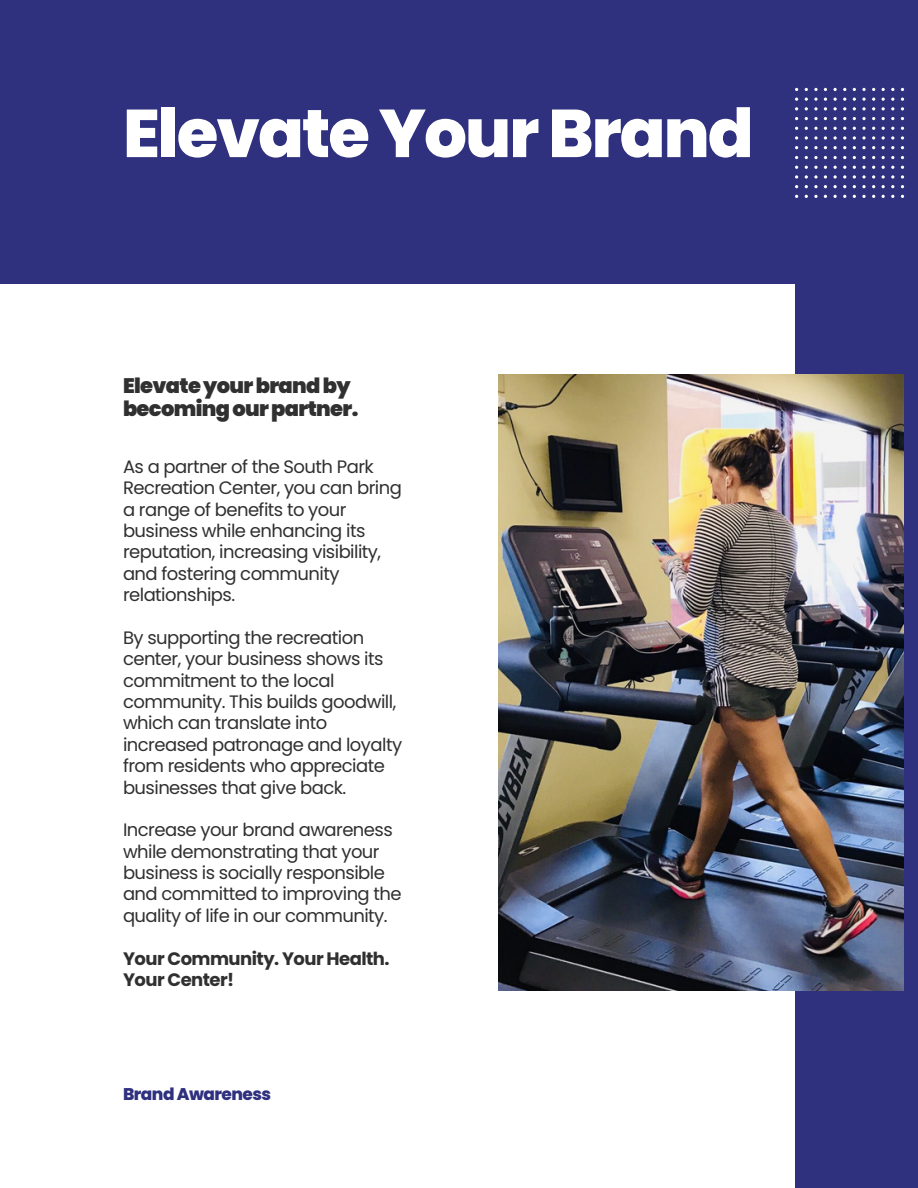
<style>
.page{position:relative;width:918px;height:1188px;background:#fff}
.page>*{position:absolute;margin:0;border:0;box-sizing:border-box;transform-origin:0 0}
.t1{font:800 67.5px "Poppins";letter-spacing:-.03em;color:#fff}
.t2{font:900 21px/22.5px "Poppins";letter-spacing:-.03em;color:#303030}
.t3{font:18px/21.3px "Poppins";letter-spacing:-.03em;color:#303030}
.t4{font:700 18px/21.3px "Poppins";letter-spacing:-.03em;color:#303030}
.t5{font:800 16.95px "Poppins";letter-spacing:-.03em;color:#2f307e}
</style>
<div class="page">
<div style="left:0;top:0;width:918px;height:283px;background:#2f307e"></div>
<div style="left:795px;top:233px;width:123px;height:955px;background:#2f307e"></div>
<img style="left:499px;top:374px;width:405px;height:617px">
<svg style="left:795px;top:88px;width:109px;height:110px"></svg>
<p class="t1" style="left:123px;top:86px;width:632px">Elevate Your Brand</p>
<p class="t2" style="left:123px;top:375px;width:237px">Elevateyourbrandby becomingourpartner.</p>
<p class="t3" style="left:123px;top:456px;width:280px">As a partner of the South Park<br>Recreation Center, you can bring a range of benefits to your business while enhancing its reputation, increasing visibility, and fostering community relationships.</p>
<p class="t3" style="left:123px;top:627px;width:281px">By supporting the recreation center, your business shows its commitment to the local community. This builds goodwill, which can translate into increased patronage and loyalty from residents who appreciate businesses that give back.</p>
<p class="t3" style="left:123px;top:819px;width:280px">Increase your brand awareness while demonstrating that your business is socially responsible and committed to improving the quality of life in our community.</p>
<p class="t4" style="left:123px;top:948px;width:268px">Your Community. Your Health.<br>Your Center!</p>
<p class="t5" style="left:123px;top:1082px;width:150px">Brand Awareness</p>
</div>
